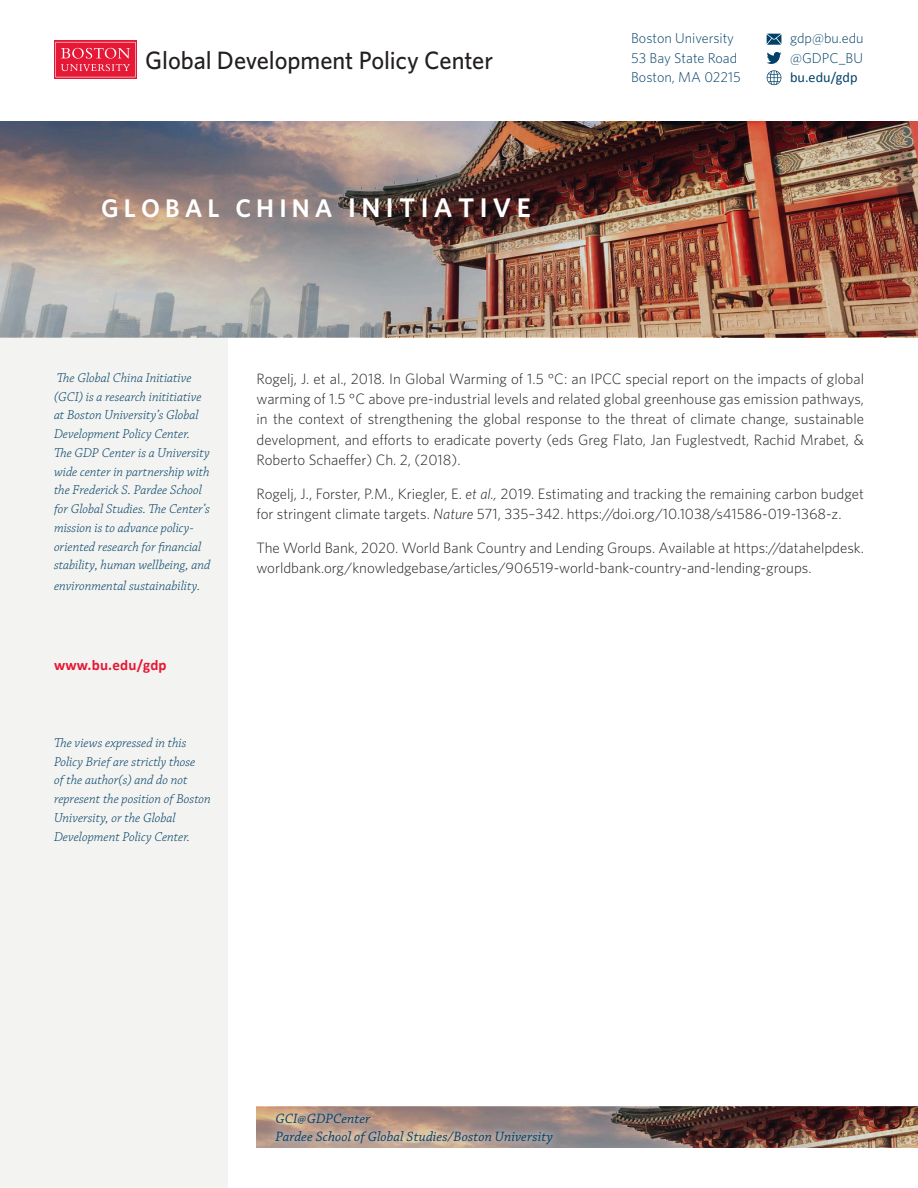
<style>
.page{position:relative;width:918px;height:1188px;background:#fff}
.page>*{position:absolute;margin:0;border:0;box-sizing:border-box;transform-origin:0 0}
.t1{font:600 25.5px "Whitney";letter-spacing:.2em;color:#fff}
.t2{font:500 25.2px "Whitney";letter-spacing:-.005em;color:#231f20}
.REF{font:300 15px/20.2px "Whitney";color:#231f20}
.t3{font:700 15px "Calibri";letter-spacing:.015em;color:#e51836}
.t4{font:300 14.25px/19.5px "Whitney";color:#004167}
.t5{font:italic 14.25px/18px "Chaparral Pro";letter-spacing:.005em;color:#004167}
.t6{font:14.25px "Calibri";color:#004167}
.t7{font:italic 300 13.5px/18.8px "Chaparral Pro";color:#004167}
.s1{font-size:27px}
.s2{font-style:italic}
</style>
<div class="page">
<div style="left:0;top:327px;width:228px;height:861px;background:#f3f3f1"></div>
<svg style="left:54px;top:40px;width:83px;height:39px"></svg>
<svg style="left:55px;top:42px;width:81px;height:35px;background:#e83751"></svg>
<svg style="left:767px;top:52px;width:14px;height:12px"></svg>
<svg style="left:767px;top:70px;width:14px;height:15px"></svg>
<svg style="left:767px;top:34px;width:14px;height:11px"></svg>
<img style="left:256px;top:1107px;width:662px;height:40px">
<svg style="left:267px;top:1106px;width:294px;height:42px;background:#b0988d"></svg>
<img style="left:0;top:121px;width:918px;height:216px">
<h2 class="t2" style="left:145px;top:44px;width:349px">Global Development Policy Center</h2>
<h1 class="t1" style="left:101px;top:191px;width:431px">GLOBAL CHINA <span class="s1">INITIATIVE</span></h1>
<p class="t4" style="left:631px;top:28px;width:111px">Boston University<br>53 Bay State Road<br>Boston, MA 02215</p>
<p class="t4" style="left:790px;top:28px;width:75px">gdp@bu.edu @GDPC_BU</p>
<p class="t6" style="left:790px;top:68px;width:69px">bu.edu/gdp</p>
<p class="t7" style="left:54px;top:369px;width:158px">The Global China Initiative (GCI) is a research inititiative at Boston University’s Global<br>Development Policy Center.<br>The GDP Center is a University wide center in partnership with the Frederick S. Pardee School for Global Studies. The Center’s mission is to advance policy&shy;oriented research for financial stability, human wellbeing, and</p>
<p class="t7" style="left:54px;top:577px;width:148px">environmental sustainability.</p>
<p class="t3" style="left:54px;top:655px;width:114px">www.bu.edu/gdp</p>
<p class="t7" style="left:54px;top:734px;width:158px">The views expressed in this<br>Policy Brief are strictly those<br>of the author(s) and do not represent the position of Boston<br>University, or the Global<br>Development Policy Center.</p>
<p class="REF" style="left:256px;top:368px;width:609px;text-align:justify">Rogelj, J. et al., 2018. In Global Warming of 1.5 °C: an IPCC special report on the impacts of global warming of 1.5 °C above pre-industrial levels and related global greenhouse gas emission pathways, in the context of strengthening the global response to the threat of climate change, sustainable development, and efforts to eradicate poverty (eds Greg Flato, Jan Fuglestvedt, Rachid Mrabet, &amp; Roberto Schaeffer) Ch. 2, (2018).</p>
<p class="REF" style="left:256px;top:483px;width:609px">Rogelj, J., Forster, P.M., Kriegler, E. <span class="s2">et al.,</span> 2019. Estimating and tracking the remaining carbon budget for stringent climate targets. <span class="s2">Nature</span> 571, 335–342. https://doi.org/10.1038/s41586-019-1368-z.</p>
<p class="REF" style="left:256px;top:537px;width:609px">The World Bank, 2020. World Bank Country and Lending Groups. Available at https://datahelpdesk. worldbank.org/knowledgebase/articles/906519-world-bank-country-and-lending-groups.</p>
<p class="t5" style="left:275px;top:1110px;width:279px">GCI@GDPCenter<br>Pardee School of Global Studies/Boston University</p>
</div>
